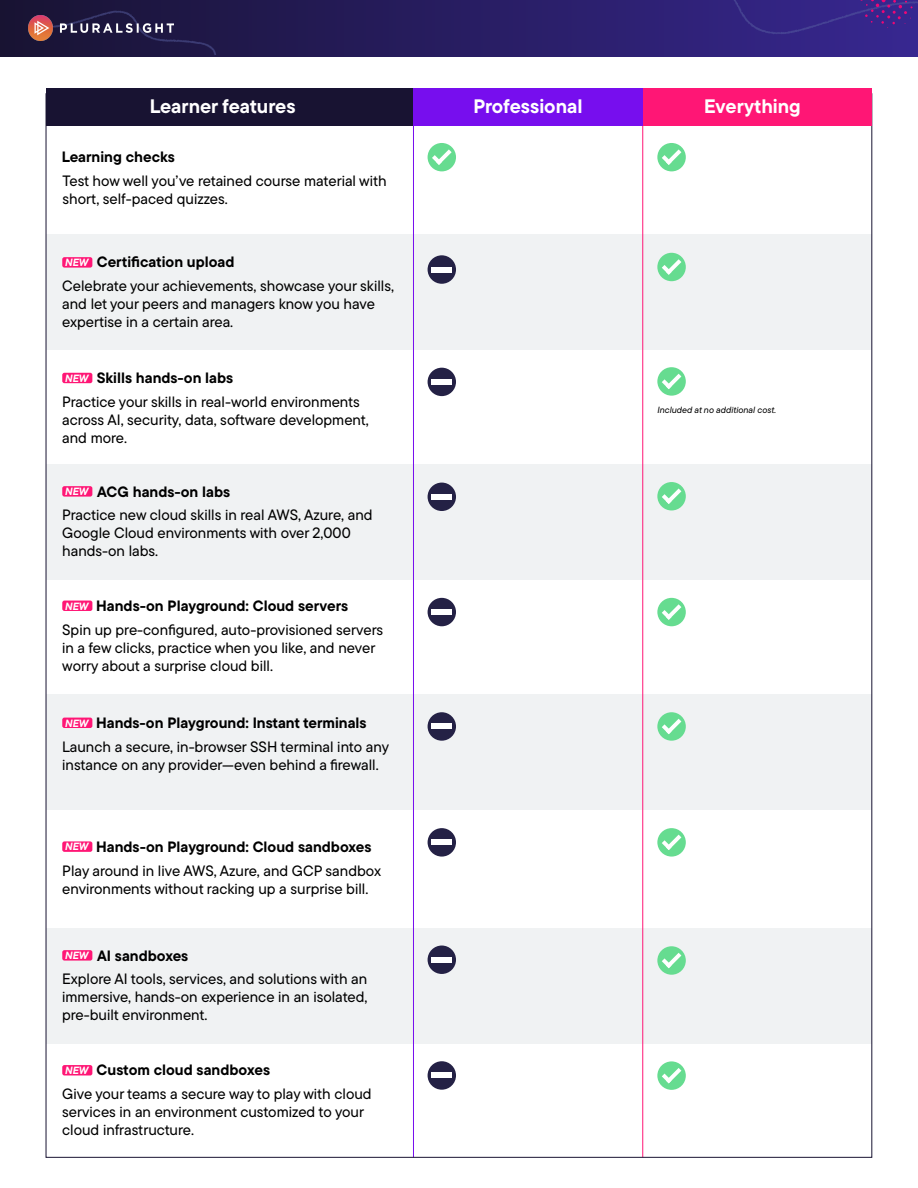
<style>
.page{position:relative;width:918px;height:1188px;background:#fff}
.page>*{position:absolute;margin:0;border:0;box-sizing:border-box;transform-origin:0 0}
.t1{font:700 19.5px "TT Commons Pro";color:#fff}
.t2{font:500 15px/18px "TT Commons Pro";color:#000}
.t3{font:700 15px "TT Commons Pro";color:#000}
.t4{font:italic 700 10.5px "TT Commons Pro";color:#fff}
.t5{font:italic 500 9px "TT Commons Pro";color:#000}
</style>
<div class="page">
<img style="left:0;top:0;width:918px;height:56px">
<svg style="left:41px;top:10px;width:175px;height:45px;background:#1e1742"></svg>
<div style="left:46px;top:235px;width:826px;height:115px;background:#f0f2f3"></div>
<div style="left:46px;top:464px;width:826px;height:115px;background:#f0f2f3"></div>
<div style="left:46px;top:694px;width:826px;height:116px;background:#f0f2f3"></div>
<div style="left:46px;top:928px;width:826px;height:115px;background:#f0f2f3"></div>
<div style="left:657px;top:143px;width:29px;height:28px;background:#66dc90;border-radius:50%"></div>
<svg style="left:662px;top:149px;width:19px;height:16px"></svg>
<div style="left:428px;top:143px;width:28px;height:28px;background:#66dc90;border-radius:50%"></div>
<svg style="left:432px;top:149px;width:20px;height:16px"></svg>
<div style="left:657px;top:253px;width:29px;height:28px;background:#66dc90;border-radius:50%"></div>
<svg style="left:662px;top:259px;width:19px;height:16px"></svg>
<div style="left:657px;top:367px;width:29px;height:29px;background:#66dc90;border-radius:50%"></div>
<svg style="left:662px;top:374px;width:19px;height:15px"></svg>
<div style="left:657px;top:482px;width:29px;height:28px;background:#66dc90;border-radius:50%"></div>
<svg style="left:662px;top:489px;width:19px;height:15px"></svg>
<div style="left:657px;top:598px;width:29px;height:28px;background:#66dc90;border-radius:50%"></div>
<svg style="left:662px;top:604px;width:19px;height:16px"></svg>
<div style="left:657px;top:712px;width:29px;height:29px;background:#66dc90;border-radius:50%"></div>
<svg style="left:662px;top:719px;width:19px;height:15px"></svg>
<div style="left:657px;top:828px;width:29px;height:29px;background:#66dc90;border-radius:50%"></div>
<svg style="left:662px;top:835px;width:19px;height:15px"></svg>
<div style="left:657px;top:946px;width:29px;height:29px;background:#66dc90;border-radius:50%"></div>
<svg style="left:662px;top:953px;width:19px;height:15px"></svg>
<div style="left:657px;top:1061px;width:29px;height:29px;background:#66dc90;border-radius:50%"></div>
<svg style="left:662px;top:1068px;width:19px;height:15px"></svg>
<hr style="left:413px;top:120px;width:1px;height:1037px;background:#770eee">
<hr style="left:642px;top:120px;width:1px;height:1037px;background:#ff1675">
<div style="left:643px;top:88px;width:229px;height:38px;background:#ff1675"></div>
<div style="left:46px;top:88px;width:368px;height:38px;background:#181332"></div>
<div style="left:413px;top:88px;width:230px;height:38px;background:#770eee"></div>
<div style="left:428px;top:368px;width:28px;height:28px;background:#242145;border-radius:50%"></div>
<div style="left:432px;top:379px;width:20px;height:6px;background:#fff"></div>
<div style="left:428px;top:255px;width:28px;height:29px;background:#242145;border-radius:50%"></div>
<div style="left:432px;top:267px;width:20px;height:5px;background:#fff"></div>
<div style="left:428px;top:483px;width:28px;height:28px;background:#242145;border-radius:50%"></div>
<div style="left:432px;top:494px;width:20px;height:6px;background:#fff"></div>
<div style="left:428px;top:598px;width:28px;height:28px;background:#242145;border-radius:50%"></div>
<div style="left:432px;top:609px;width:20px;height:6px;background:#fff"></div>
<div style="left:428px;top:712px;width:28px;height:29px;background:#242145;border-radius:50%"></div>
<div style="left:432px;top:724px;width:20px;height:5px;background:#fff"></div>
<div style="left:428px;top:828px;width:28px;height:29px;background:#242145;border-radius:50%"></div>
<div style="left:432px;top:839px;width:20px;height:6px;background:#fff"></div>
<div style="left:428px;top:946px;width:28px;height:28px;background:#242145;border-radius:50%"></div>
<div style="left:432px;top:957px;width:20px;height:6px;background:#fff"></div>
<div style="left:428px;top:1061px;width:28px;height:29px;background:#242145;border-radius:50%"></div>
<div style="left:432px;top:1073px;width:20px;height:5px;background:#fff"></div>
<div style="left:62px;top:257px;width:30px;height:11px;background:#ff1675;border-radius:2px"></div>
<div style="left:62px;top:373px;width:30px;height:10px;background:#ff1675;border-radius:2px"></div>
<div style="left:62px;top:486px;width:30px;height:11px;background:#ff1675;border-radius:2px"></div>
<div style="left:62px;top:601px;width:30px;height:10px;background:#ff1675;border-radius:2px"></div>
<div style="left:62px;top:718px;width:30px;height:10px;background:#ff1675;border-radius:2px"></div>
<div style="left:62px;top:841px;width:30px;height:11px;background:#ff1675;border-radius:2px"></div>
<div style="left:62px;top:950px;width:30px;height:11px;background:#ff1675;border-radius:2px"></div>
<div style="left:62px;top:1065px;width:30px;height:10px;background:#ff1675;border-radius:2px"></div>
<img style="left:29px;top:16px;width:144px;height:25px">
<svg style="left:579px;top:0;width:339px;height:34px;background:#33237f"></svg>
<h1 class="t1" style="left:150px;top:91px;width:147px">Learner features</h1>
<h1 class="t1" style="left:474px;top:92px;width:110px">Professional</h1>
<h1 class="t1" style="left:704px;top:91px;width:98px">Everything</h1>
<p class="t3" style="left:62px;top:146px;width:115px">Learning checks</p>
<p class="t2" style="left:63px;top:172px;width:326px">Test how well you’ve retained course material with short, self-paced quizzes.</p>
<p class="t3" style="left:97px;top:251px;width:139px">Certification upload</p>
<p class="t4" style="left:65px;top:254px;width:25px">NEW</p>
<p class="t2" style="left:62px;top:277px;width:333px">Celebrate your achievements, showcase your skills, and let your peers and managers know you have expertise in a certain area.</p>
<p class="t3" style="left:97px;top:366px;width:138px">Skills hands-on labs</p>
<p class="t4" style="left:65px;top:370px;width:25px">NEW</p>
<p class="t2" style="left:62px;top:393px;width:308px">Practice your skills in real-world environments across AI, security, data, software development, and more.</p>
<p class="t3" style="left:97px;top:480px;width:135px">ACG hands-on labs</p>
<p class="t4" style="left:65px;top:483px;width:25px">NEW</p>
<p class="t2" style="left:62px;top:506px;width:312px">Practice new cloud skills in real AWS, Azure, and<br>Google Cloud environments with over 2,000 hands-on labs.</p>
<p class="t3" style="left:96px;top:594px;width:253px">Hands-on Playground: Cloud servers</p>
<p class="t4" style="left:65px;top:598px;width:25px">NEW</p>
<p class="t2" style="left:62px;top:620px;width:323px">Spin up pre-configured, auto-provisioned servers in a few clicks, practice when you like, and never worry about a surprise cloud bill.</p>
<p class="t3" style="left:96px;top:711px;width:272px">Hands-on Playground: Instant terminals</p>
<p class="t4" style="left:65px;top:715px;width:25px">NEW</p>
<p class="t2" style="left:62px;top:738px;width:328px">Launch a secure, in-browser SSH terminal into any instance on any provider—even behind a firewall.</p>
<p class="t3" style="left:96px;top:835px;width:277px">Hands-on Playground: Cloud sandboxes</p>
<p class="t4" style="left:65px;top:839px;width:25px">NEW</p>
<p class="t2" style="left:62px;top:862px;width:320px">Play around in live AWS, Azure, and GCP sandbox environments without racking up a surprise bill.</p>
<p class="t3" style="left:97px;top:944px;width:93px">AI sandboxes</p>
<p class="t4" style="left:65px;top:947px;width:25px">NEW</p>
<p class="t2" style="left:62px;top:970px;width:307px;text-align:justify">Explore AI tools, services, and solutions with an immersive, hands-on experience in an isolated, pre-built environment.</p>
<p class="t3" style="left:97px;top:1059px;width:175px">Custom cloud sandboxes</p>
<p class="t4" style="left:65px;top:1062px;width:25px">NEW</p>
<p class="t2" style="left:62px;top:1085px;width:311px">Give your teams a secure way to play with cloud services in an environment customized to your cloud infrastructure.</p>
<p class="t5" style="left:657px;top:403px;width:120px">Included at no additional cost.</p>
</div>
